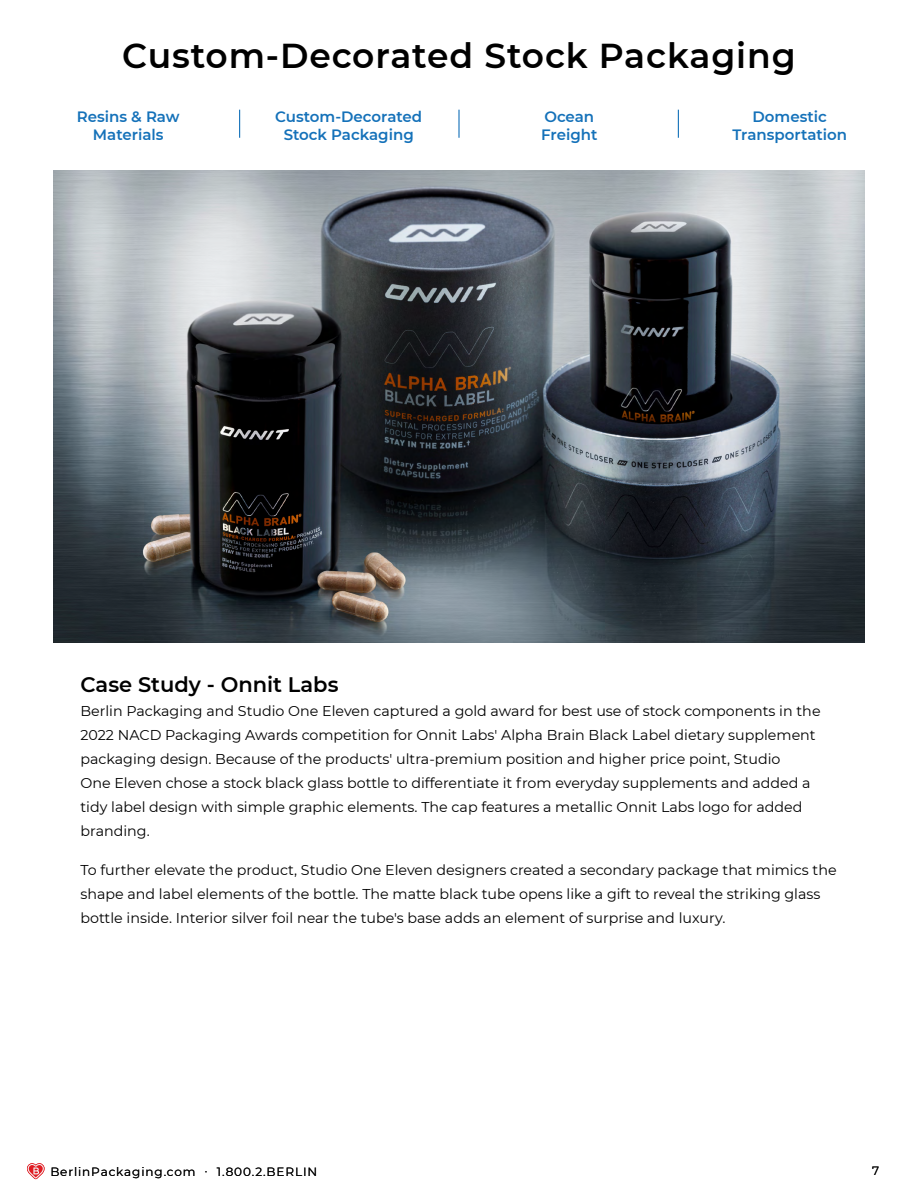
<style>
.page{position:relative;width:918px;height:1188px;background:#fff}
.page>*{position:absolute;margin:0;border:0;box-sizing:border-box;transform-origin:0 0}
.t1{font:600 34.5px "Montserrat";letter-spacing:.025em;color:#000}
.t2{font:600 21px "Montserrat";color:#000}
.t3{font:600 15px/18px "Montserrat";color:#1471b9;text-align:center}
.t4{font:14.25px/24px "Montserrat";color:#000}
.t5{font:12px "Montserrat";letter-spacing:.075em;color:#000}
</style>
<div class="page">
<svg style="left:27px;top:1163px;width:18px;height:16px"></svg>
<svg style="left:678px;top:110px;width:1px;height:28px"></svg>
<hr style="left:458px;top:110px;width:2px;height:28px;background:#1471b9">
<svg style="left:239px;top:110px;width:1px;height:28px"></svg>
<img style="left:54px;top:170px;width:810px;height:473px">
<h1 class="t1" style="left:122px;top:31px;width:675px">Custom-Decorated Stock Packaging</h1>
<p class="t3" style="left:77px;top:107px;width:104px">Resins &amp; Raw<br>Materials</p>
<p class="t3" style="left:275px;top:107px;width:148px">Custom-Decorated<br>Stock Packaging</p>
<p class="t3" style="left:541px;top:107px;width:58px;text-align:left">Ocean<br>Freight</p>
<p class="t3" style="left:732px;top:107px;width:116px">Domestic<br>Transportation</p>
<h2 class="t2" style="left:80px;top:669px;width:260px">Case Study - Onnit Labs</h2>
<p class="t4" style="left:80px;top:698px;width:742px">Berlin Packaging and Studio One Eleven captured a gold award for best use of stock components in the 2022 NACD Packaging Awards competition for Onnit Labs' Alpha Brain Black Label dietary supplement packaging design. Because of the products' ultra-premium position and higher price point, Studio<br>One Eleven chose a stock black glass bottle to differentiate it from everyday supplements and added a tidy label design with simple graphic elements. The cap features a metallic Onnit Labs logo for added branding.</p>
<p class="t4" style="left:80px;top:857px;width:758px">To further elevate the product, Studio One Eleven designers created a secondary package that mimics the shape and label elements of the bottle. The matte black tube opens like a gift to reveal the striking glass bottle inside. Interior silver foil near the tube's base adds an element of surprise and luxury.</p>
<p class="t5" style="left:50px;top:1163px;width:268px">BerlinPackaging.com · 1.800.2.BERLIN</p>
<p class="t5" style="left:872px;top:1163px;width:9px">7</p>
</div>
